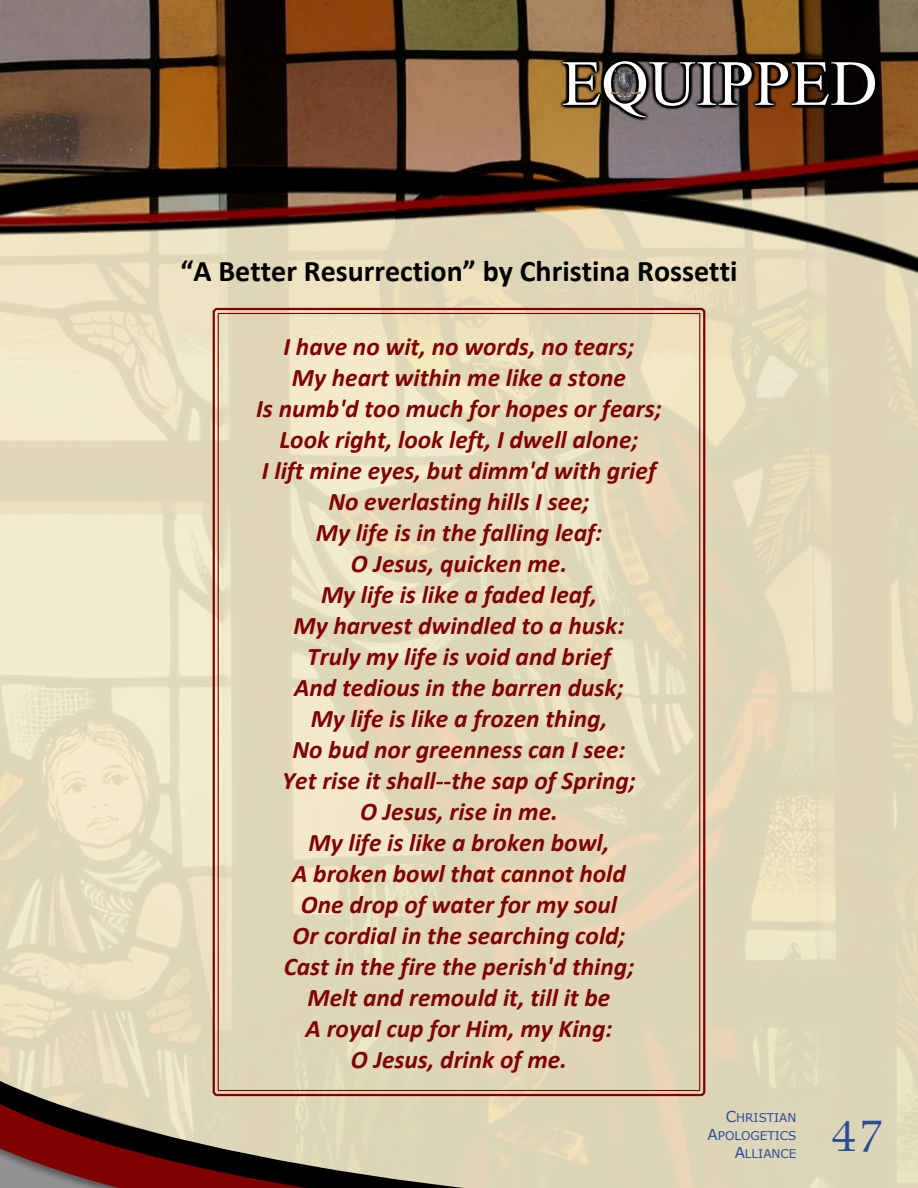
<style>
.page{position:relative;width:918px;height:1188px;background:#fff}
.page>*{position:absolute;margin:0;border:0;box-sizing:border-box;transform-origin:0 0}
.t1{font:64.35px "Times New Roman";color:#fff}
.t2{font:45px "Photina";color:#2b4b9b}
.t3{font:700 30px "Calibri";color:#000}
.t4{font:italic 700 25.35px/31px "Calibri";color:#800000;text-align:center}
.t5{font:12px/18.3px "Verdana";color:#2b4b9b;text-align:right}
.s1{font-size:15px}
</style>
<div class="page">
<img style="left:0;top:0;width:918px;height:110px">
<img style="left:0;top:313px;width:918px;height:875px">
<img style="left:0;top:904px;width:213px;height:174px">
<svg style="left:0;top:1078px;width:671px;height:110px;background:#b19a85"></svg>
<img style="left:0;top:110px;width:918px;height:203px">
<img style="left:0;top:246px;width:918px;height:9px">
<img style="left:0;top:135px;width:918px;height:111px">
<svg style="left:213px;top:308px;width:492px;height:788px;background:#e0d3b6"></svg>
<img style="left:557px;top:36px;width:352px;height:90px">
<img style="left:612px;top:69px;width:28px;height:32px">
<img style="left:671px;top:1080px;width:135px;height:108px">
<h1 class="t1" style="left:562px;top:60px;width:317px">EQUIPPED</h1>
<p class="t3" style="left:181px;top:258px;width:558px">“A Better Resurrection” by Christina Rossetti</p>
<p class="t4" style="left:256px;top:333px;width:407px">I have no wit, no words, no tears;<br>My heart within me like a stone<br>Is numb'd too much for hopes or fears;<br>Look right, look left, I dwell alone;<br>I lift mine eyes, but dimm'd with grief<br>No everlasting hills I see;<br>My life is in the falling leaf:<br>O Jesus, quicken me.<br>My life is like a faded leaf,<br>My harvest dwindled to a husk:<br>Truly my life is void and brief<br>And tedious in the barren dusk;<br>My life is like a frozen thing,<br>No bud nor greenness can I see:<br>Yet rise it shall--the sap of Spring;<br>O Jesus, rise in me.<br>My life is like a broken bowl,<br>A broken bowl that cannot hold<br>One drop of water for my soul<br>Or cordial in the searching cold;<br>Cast in the fire the perish'd thing;<br>Melt and remould it, till it be<br>A royal cup for Him, my King:<br>O Jesus, drink of me.</p>
<p class="t5" style="left:708px;top:1109px;width:90px"><span class="s1">C</span>HRISTIAN<br><span class="s1">A</span>POLOGETICS<br><span class="s1">A</span>LLIANCE</p>
<h2 class="t2" style="left:831px;top:1119px;width:54px">47</h2>
</div>
